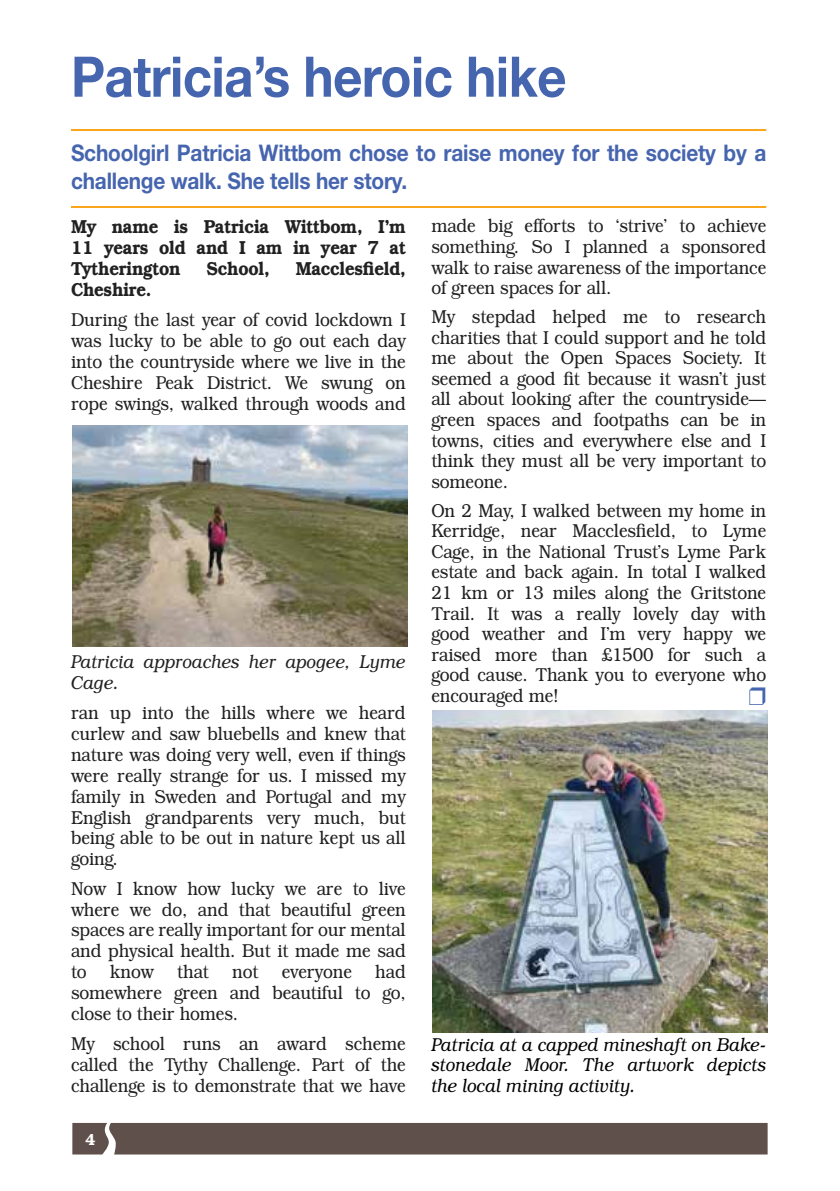
<style>
.page{position:relative;width:840px;height:1191px;background:#fff}
.page>*{position:absolute;margin:0;border:0;box-sizing:border-box;transform-origin:0 0}
.t1{font:700 56px "Helvetica Neue LT Std";letter-spacing:-.01em;color:#4665af;scale:.91 1}
.t2{font:700 22.8px/28px "Helvetica Neue LT Std";letter-spacing:-.01em;color:#4665af;scale:.91 1}
.t3{font:300 19px/20.6px "Bookman IT Cby BT";letter-spacing:-.01em;color:#212121;text-align:justify;scale:.91 1}
.t4{font:600 19px/21px "Bookman IT Cby BT";letter-spacing:-.01em;color:#212121;text-align:justify;scale:.91 1}
.t5{font:italic 300 19px/20.6px "Bookman IT Cby BT";letter-spacing:-.01em;color:#000;text-align:justify;scale:.91 1}
.t6{font:italic 300 19px/21px "Bookman IT Cby BT";letter-spacing:-.01em;color:#212121;scale:.91 1}
.t7{font:600 16px "Bookman IT Cby BT";color:#fff}
</style>
<div class="page">
<hr style="left:71px;top:206px;width:694px;height:2px;background:#faa61c">
<hr style="left:71px;top:129px;width:694px;height:2px;background:#faa61c">
<img style="left:72px;top:425px;width:335px;height:221px">
<img style="left:432px;top:710px;width:335px;height:322px">
<div style="left:72px;top:1123px;width:695px;height:31px;background:#5f504b"></div>
<h1 class="t1" style="left:71px;top:42px;width:545px">Patricia’s heroic hike</h1>
<p class="t2" style="left:71px;top:139px;width:765px">Schoolgirl Patricia Wittbom chose to raise money for the society by a challenge walk. She tells her story.</p>
<p class="t4" style="left:71px;top:216px;width:369px">My name is Patricia Wittbom, I’m 11 years old and I am in year 7 at Tytherington</p>
<p class="t4" style="left:206px;top:258px;width:71px">School,</p>
<p class="t4" style="left:295px;top:258px;width:122px">Macclesfield,</p>
<p class="t4" style="left:71px;top:279px;width:90px">Cheshire.</p>
<p class="t3" style="left:71px;top:309px;width:369px">During the last year of covid lockdown I was lucky to be able to go out each day into the countryside where we live in the Cheshire Peak District. We swung on rope swings, walked through woods and</p>
<p class="t6" style="left:71px;top:651px;width:369px">Patricia approaches her apogee, Lyme<br>Cage.</p>
<p class="t3" style="left:71px;top:702px;width:369px">ran up into the hills where we heard curlew and saw bluebells and knew that nature was doing very well, even if things were really strange for us. I missed my family in Sweden and Portugal and my English grandparents very much, but being able to be out in nature kept us all going.</p>
<p class="t3" style="left:71px;top:878px;width:369px">Now I know how lucky we are to live where we do, and that beautiful green spaces are really important for our mental and physical health. But it made me sad to know that not everyone had somewhere green and beautiful to go, close to their homes.</p>
<p class="t3" style="left:71px;top:1032px;width:369px">My school runs an award scheme called the Tythy Challenge. Part of the challenge is to demonstrate that we have</p>
<p class="t7" style="left:85px;top:1129px;width:12px">4</p>
<p class="t3" style="left:431px;top:216px;width:369px">made big efforts to ‘strive’ to achieve something. So I planned a sponsored walk to raise awareness of the importance of green spaces for all.</p>
<p class="t3" style="left:431px;top:306px;width:369px">My stepdad helped me to research charities that I could support and he told me about the Open Spaces Society. It seemed a good fit because it wasn’t just all about looking after the countryside— green spaces and footpaths can be in towns, cities and everywhere else and I think they must all be very important to someone.</p>
<p class="t3" style="left:431px;top:500px;width:369px">On 2 May, I walked between my home in Kerridge, near Macclesfield, to Lyme Cage, in the National Trust’s Lyme Park estate and back again. In total I walked 21 km or 13 miles along the Gritstone Trail. It was a really lovely day with good weather and I’m very happy we raised more than £1500 for such a good cause. Thank you to everyone who encouraged me!</p>
<p class="t5" style="left:431px;top:1033px;width:369px">Patricia at a capped mineshaft on Bake&shy;stonedale Moor. The artwork depicts the local mining activity.</p>
</div>
